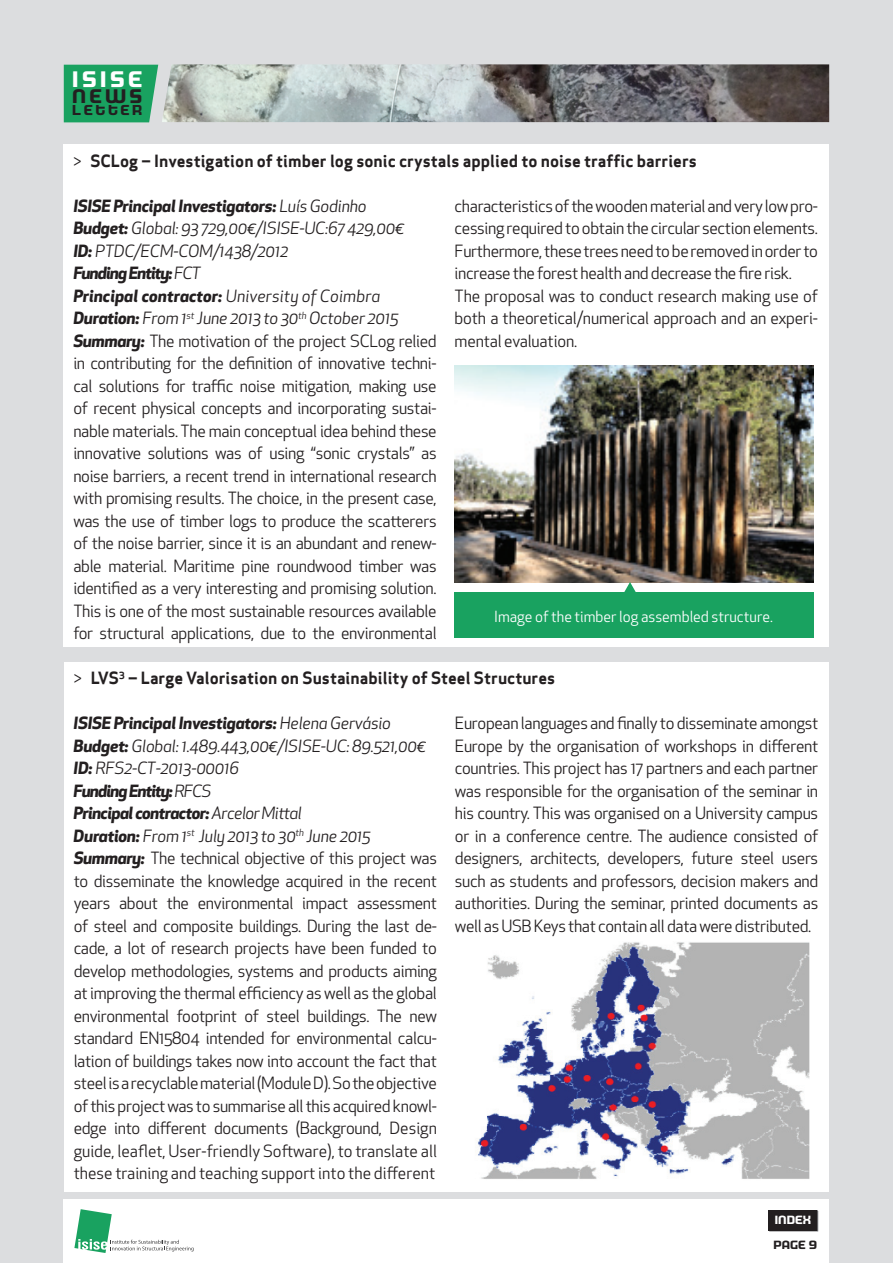
<style>
.page{position:relative;width:893px;height:1263px;background:#dcdddf}
.page>*{position:absolute;margin:0;border:0;box-sizing:border-box;transform-origin:0 0}
.t1{font:700 22.65px "Morgan Big";letter-spacing:.155em;color:#fff}
.t2{font:700 19.8px "Morgan Big";color:#231f20}
.t3{font:16.5px/22.5px "Apex New";letter-spacing:-.02em;color:#231f20}
.t4{font:16.5px "Apex Sans Bold T";color:#231f20}
.t5{font:15px "Apex New";color:#fff}
.t6{font:700 14.55px "Morgan Big";letter-spacing:.175em;color:#231f20}
.t7{font:700 12px "Morgan Big";color:#fff}
.t8{font:700 12px "Morgan Big";color:#231f20}
.s1{font-family:"Apex New"}
.s2{font-weight:700;font-style:italic}
.s3{font-style:italic}
</style>
<div class="page">
<div style="left:64px;top:1199px;width:765px;height:64px;background:#fff"></div>
<svg style="left:74px;top:1209px;width:120px;height:44px"></svg>
<svg style="left:768px;top:1210px;width:50px;height:21px"></svg>
<div style="left:768px;top:1210px;width:49px;height:20px;background:#231f20"></div>
<div style="left:64px;top:65px;width:94px;height:57px;background:#19a260"></div>
<img style="left:162px;top:64px;width:667px;height:58px">
<div style="left:64px;top:144px;width:765px;height:502px;background:#fff"></div>
<img style="left:455px;top:366px;width:358px;height:216px">
<div style="left:455px;top:592px;width:359px;height:46px;background:#19a260"></div>
<svg style="left:614px;top:582px;width:32px;height:10px"></svg>
<div style="left:64px;top:662px;width:765px;height:529px;background:#fff"></div>
<img style="left:478px;top:942px;width:331px;height:237px">
<h1 class="t1" style="left:72px;top:66px;width:72px">ISISE</h1>
<p class="t2" style="left:72px;top:85px;width:72px">NEWS</p>
<p class="t6" style="left:72px;top:102px;width:72px">LETTER</p>
<p class="t4" style="left:73px;top:150px;width:625px"><span class="s1">&gt;</span> SCLog – Investigation of timber log sonic crystals applied to noise traffic barriers</p>
<p class="t3" style="left:73px;top:194px;width:365px"><span class="s2">ISISE Principal Investigators:</span> <span class="s3">Luís Godinho<br></span><span class="s2">Budget:</span> <span class="s3">Global: 93 729,00€/ISISE-UC:67 429,00€<br></span><span class="s2">ID:</span> <span class="s3">PTDC/ECM-COM/1438/2012<br></span><span class="s2">Funding Entity:</span> <span class="s3">FCT<br></span><span class="s2">Principal contractor:</span> <span class="s3">University of Coimbra </span><span class="s2">Duration:</span> <span class="s3">From 1</span><sup>st</sup> <span class="s3">June 2013 to 30</span><sup>th</sup> <span class="s3">October 2015<br></span><span class="s2">Summary:</span> The motivation of the project SCLog relied in contributing for the definition of innovative techni&shy;cal solutions for traffic noise mitigation, making use of recent physical concepts and incorporating sustai&shy;nable materials. The main conceptual idea behind these innovative solutions was of using “sonic crystals” as noise barriers, a recent trend in international research with promising results. The choice, in the present case, was the use of timber logs to produce the scatterers of the noise barrier, since it is an abundant and renew&shy;able material. Maritime pine roundwood timber was identified as a very interesting and promising solution.<br>This is one of the most sustainable resources available for structural applications, due to the environmental</p>
<p class="t3" style="left:455px;top:194px;width:365px">characteristics of the wooden material and very low pro&shy;cessing required to obtain the circular section elements.<br>Furthermore, these trees need to be removed in order to increase the forest health and decrease the fire risk.<br>The proposal was to conduct research making use of both a theoretical/numerical approach and an experi&shy;mental evaluation.</p>
<p class="t5" style="left:494px;top:607px;width:280px">Image of the timber log assembled structure.</p>
<p class="t4" style="left:74px;top:667px;width:483px"><span class="s1">&gt;</span> LVS<sup>3</sup> – Large Valorisation on Sustainability of Steel Structures</p>
<p class="t3" style="left:74px;top:712px;width:365px"><span class="s2">ISISE Principal Investigators:</span> <span class="s3">Helena Gervásio </span><span class="s2">Budget:</span> <span class="s3">Global: 1.489.443,00€/ISISE-UC: 89.521,00€ </span><span class="s2">ID:</span> <span class="s3">RFS2-CT-2013-00016<br></span><span class="s2">Funding Entity:</span> <span class="s3">RFCS<br></span><span class="s2">Principal contractor:</span> <span class="s3">Arcelor Mittal<br></span><span class="s2">Duration:</span> <span class="s3">From 1</span><sup>st</sup> <span class="s3">July 2013 to 30</span><sup>th</sup> <span class="s3">June 2015<br></span><span class="s2">Summary:</span> The technical objective of this project was to disseminate the knowledge acquired in the recent years about the environmental impact assessment of steel and composite buildings. During the last de&shy;cade, a lot of research projects have been funded to develop methodologies, systems and products aiming at improving the thermal efficiency as well as the global environmental footprint of steel buildings. The new standard EN15804 intended for environmental calcu&shy;lation of buildings takes now into account the fact that steel is a recyclable material (Module D). So the objective of this project was to summarise all this acquired knowl&shy;edge into different documents (Background, Design guide, leaflet, User-friendly Software), to translate all these training and teaching support into the different</p>
<p class="t3" style="left:455px;top:712px;width:365px;text-align:justify">European languages and finally to disseminate amongst Europe by the organisation of workshops in different countries. This project has 17 partners and each partner was responsible for the organisation of the seminar in his country. This was organised on a University campus or in a conference centre. The audience consisted of designers, architects, developers, future steel users such as students and professors, decision makers and authorities. During the seminar, printed documents as well as USB Keys that contain all data were distributed.</p>
<p class="t7" style="left:775px;top:1213px;width:38px">INDEX</p>
<p class="t8" style="left:773px;top:1238px;width:45px">PAGE 9</p>
</div>
